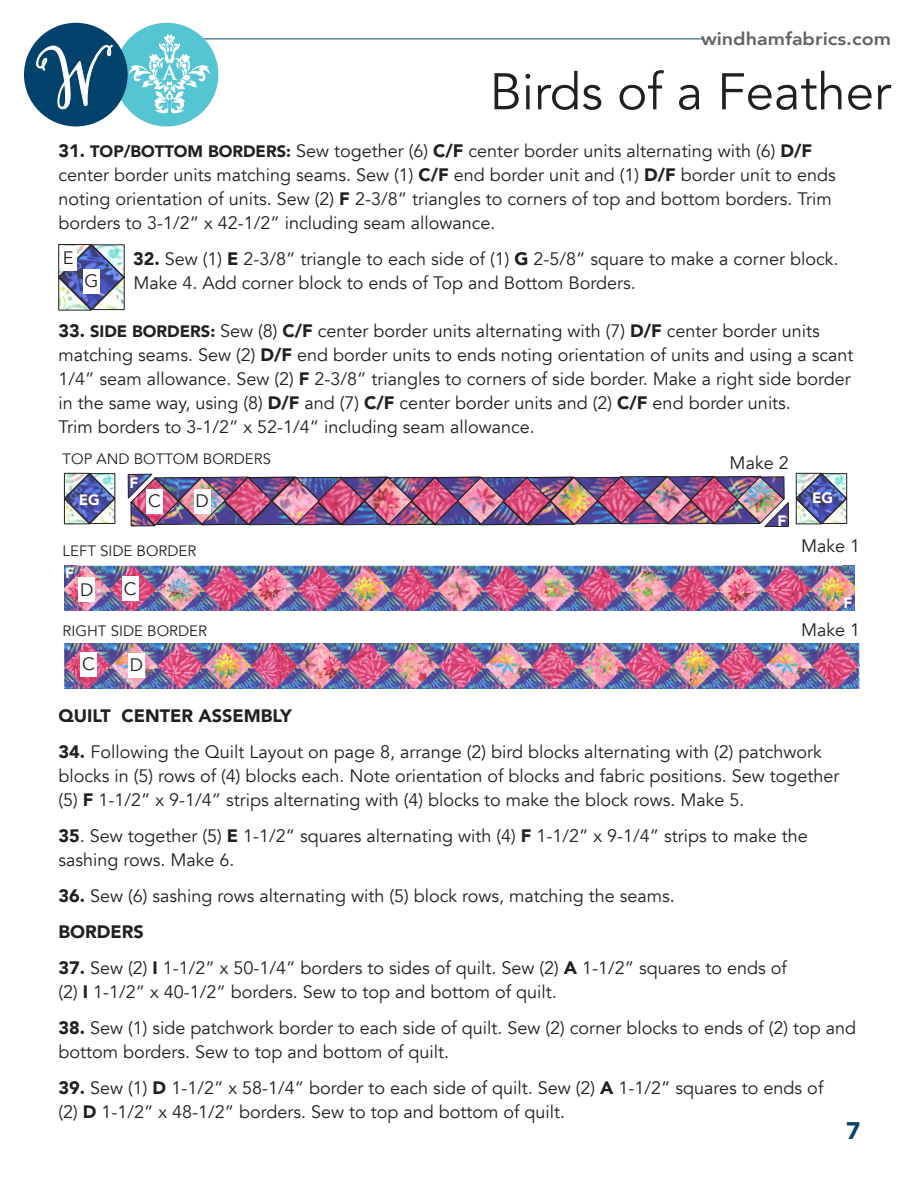
<style>
.page{position:relative;width:918px;height:1188px;background:#fff}
.page>*{position:absolute;margin:0;border:0;box-sizing:border-box;transform-origin:0 0}
.t1{font:51px "Avenir";color:#231f20}
.t2{font:900 24px "Avenir";color:#0d426a}
.t3{font:700 20.1px "Trajan Pro";color:#fff}
.t4{font:18px/24px "Avenir";color:#231f20}
.t5{font:900 18px "Avenir";color:#231f20}
.t6{font:800 18px "Avenir";color:#636366;scale:1.1 1}
.t7{font:15px "Avenir";color:#231f20}
.t8{font:900 15px "Avenir";color:#fff}
.s1{font-weight:900}
.s2{font-weight:900;font-size:16.5px}
</style>
<div class="page">
<hr style="left:162px;top:39px;width:541px;height:1px;background:#0d426a">
<div style="left:115px;top:23px;width:103px;height:103px;background:#55c5d3;border-radius:50%"></div>
<div style="left:24px;top:23px;width:104px;height:103px;background:#00426b;border-radius:50%"></div>
<svg style="left:36px;top:44px;width:77px;height:66px"></svg>
<svg style="left:129px;top:34px;width:81px;height:79px"></svg>
<img style="left:65px;top:566px;width:790px;height:44px">
<img style="left:58px;top:244px;width:67px;height:67px">
<div style="left:60px;top:246px;width:16px;height:24px;background:#fff"></div>
<div style="left:83px;top:269px;width:17px;height:24px;background:#fff"></div>
<img style="left:128px;top:474px;width:661px;height:53px">
<div style="left:146px;top:489px;width:17px;height:24px;background:#fff"></div>
<div style="left:194px;top:489px;width:16px;height:24px;background:#fff"></div>
<img style="left:65px;top:644px;width:794px;height:45px">
<div style="left:80px;top:652px;width:17px;height:24px;background:#fff"></div>
<div style="left:129px;top:653px;width:16px;height:24px;background:#fff"></div>
<img style="left:64px;top:473px;width:52px;height:51px">
<img style="left:795px;top:473px;width:53px;height:51px">
<div style="left:79px;top:578px;width:16px;height:24px;background:#fff"></div>
<div style="left:122px;top:577px;width:16px;height:24px;background:#fff"></div>
<p class="t3" style="left:163px;top:60px;width:16px">A</p>
<p class="t6" style="left:701px;top:25px;width:174px">windhamfabrics.com</p>
<h1 class="t1" style="left:490px;top:61px;width:403px">Birds of a Feather</h1>
<p class="t4" style="left:58px;top:139px;width:779px"><span class="s1">31.</span> <span class="s2">TOP/BOTTOM BORDERS:</span> Sew together (6) <span class="s1">C/F</span> center border units alternating with (6) <span class="s1">D/F </span>center border units matching seams. Sew (1) <span class="s1">C/F</span> end border unit and (1) <span class="s1">D/F</span> border unit to ends noting orientation of units. Sew (2) <span class="s1">F</span> 2-3/8” triangles to corners of top and bottom borders. Trim borders to 3-1/2” x 42-1/2” including seam allowance.</p>
<p class="t4" style="left:133px;top:247px;width:707px"><span class="s1">32.</span> Sew (1) <span class="s1">E</span> 2-3/8” triangle to each side of (1) <span class="s1">G</span> 2-5/8” square to make a corner block.<br>Make 4. Add corner block to ends of Top and Bottom Borders.</p>
<p class="t4" style="left:58px;top:319px;width:797px"><span class="s1">33.</span> <span class="s2">SIDE BORDERS:</span> Sew (8) <span class="s1">C/F</span> center border units alternating with (7) <span class="s1">D/F</span> center border units matching seams. Sew (2) <span class="s1">D/F</span> end border units to ends noting orientation of units and using a scant 1/4” seam allowance. Sew (2) <span class="s1">F</span> 2-3/8” triangles to corners of side border. Make a right side border in the same way, using (8) <span class="s1">D/F</span> and (7) <span class="s1">C/F</span> center border units and (2) <span class="s1">C/F</span> end border units.<br>Trim borders to 3-1/2” x 52-1/4” including seam allowance.</p>
<p class="t7" style="left:63px;top:450px;width:210px">TOP AND BOTTOM BORDERS</p>
<p class="t4" style="left:730px;top:451px;width:61px">Make 2</p>
<p class="t4" style="left:63px;top:246px;width:12px">E</p>
<p class="t4" style="left:84px;top:269px;width:16px">G</p>
<p class="t8" style="left:130px;top:469px;width:10px">F</p>
<p class="t8" style="left:79px;top:487px;width:23px">EG</p>
<p class="t8" style="left:812px;top:485px;width:23px">EG</p>
<p class="t4" style="left:148px;top:489px;width:14px">C</p>
<p class="t4" style="left:196px;top:489px;width:15px">D</p>
<p class="t8" style="left:778px;top:508px;width:10px">F</p>
<p class="t7" style="left:63px;top:542px;width:135px">LEFT SIDE BORDER</p>
<p class="t4" style="left:801px;top:534px;width:61px">Make 1</p>
<p class="t8" style="left:65px;top:560px;width:10px">F</p>
<p class="t4" style="left:80px;top:578px;width:15px">D</p>
<p class="t4" style="left:124px;top:577px;width:14px">C</p>
<p class="t7" style="left:63px;top:622px;width:146px">RIGHT SIDE BORDER</p>
<p class="t4" style="left:82px;top:652px;width:14px">C</p>
<p class="t4" style="left:130px;top:653px;width:15px">D</p>
<p class="t8" style="left:843px;top:590px;width:10px">F</p>
<p class="t4" style="left:801px;top:618px;width:61px">Make 1</p>
<p class="t5" style="left:58px;top:700px;width:235px">QUILT CENTER ASSEMBLY</p>
<p class="t4" style="left:58px;top:740px;width:783px"><span class="s1">34.</span> Following the Quilt Layout on page 8, arrange (2) bird blocks alternating with (2) patchwork blocks in (5) rows of (4) blocks each. Note orientation of blocks and fabric positions. Sew together (5) <span class="s1">F</span> 1-1/2” x 9-1/4” strips alternating with (4) blocks to make the block rows. Make 5.</p>
<p class="t4" style="left:58px;top:824px;width:751px"><span class="s1">35</span>. Sew together (5) <span class="s1">E</span> 1-1/2” squares alternating with (4) <span class="s1">F</span> 1-1/2” x 9-1/4” strips to make the</p>
<p class="t4" style="left:58px;top:848px;width:178px">sashing rows. Make 6.</p>
<p class="t4" style="left:58px;top:884px;width:618px"><span class="s1">36.</span> Sew (6) sashing rows alternating with (5) block rows, matching the seams.</p>
<p class="t5" style="left:58px;top:916px;width:87px">BORDERS</p>
<p class="t4" style="left:58px;top:956px;width:730px"><span class="s1">37.</span> Sew (2) <span class="s1">I</span> 1-1/2” x 50-1/4” borders to sides of quilt. Sew (2) <span class="s1">A</span> 1-1/2” squares to ends of</p>
<p class="t4" style="left:58px;top:980px;width:500px">(2) <span class="s1">I</span> 1-1/2” x 40-1/2” borders. Sew to top and bottom of quilt.</p>
<p class="t4" style="left:58px;top:1016px;width:799px"><span class="s1">38.</span> Sew (1) side patchwork border to each side of quilt. Sew (2) corner blocks to ends of (2) top and bottom borders. Sew to top and bottom of quilt.</p>
<p class="t4" style="left:58px;top:1076px;width:766px"><span class="s1">39.</span> Sew (1) <span class="s1">D</span> 1-1/2” x 58-1/4” border to each side of quilt. Sew (2) <span class="s1">A</span> 1-1/2” squares to ends of</p>
<p class="t4" style="left:58px;top:1100px;width:508px">(2) <span class="s1">D</span> 1-1/2” x 48-1/2” borders. Sew to top and bottom of quilt.</p>
<h2 class="t2" style="left:846px;top:1110px;width:16px">7</h2>
</div>
